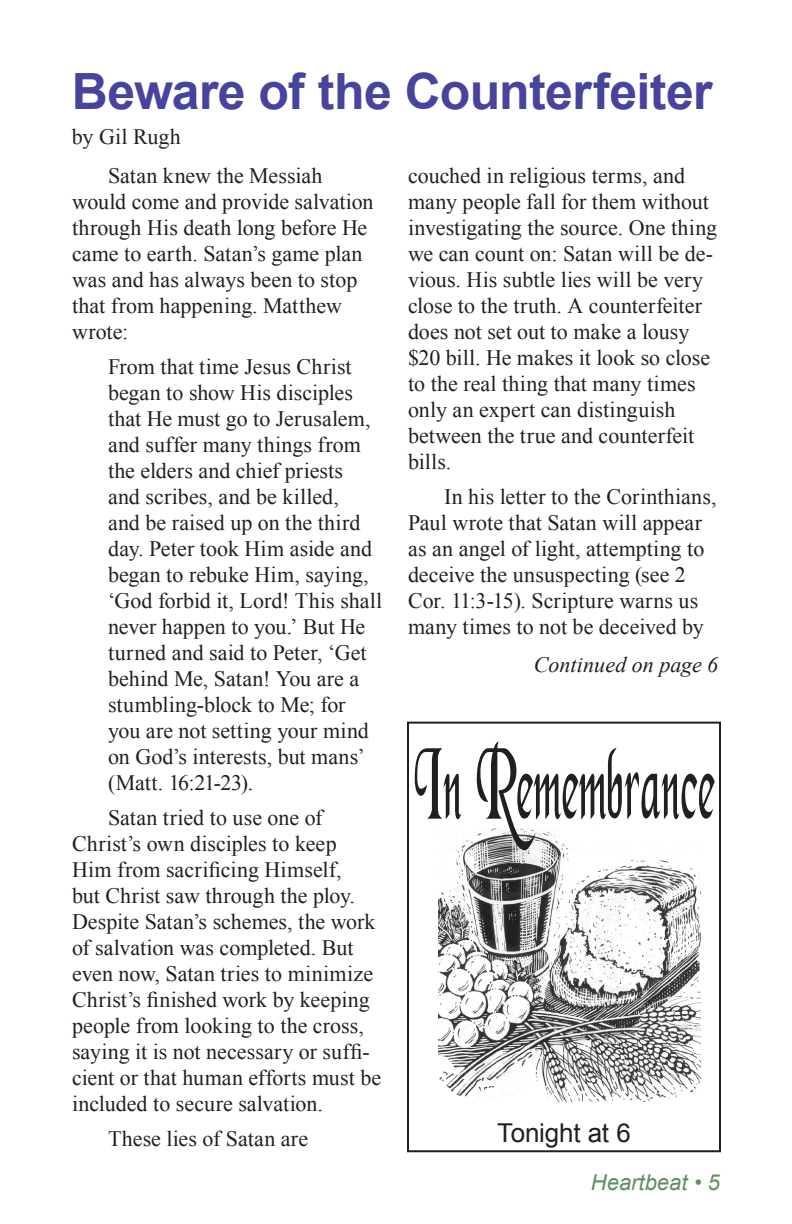
<style>
.page{position:relative;width:792px;height:1224px;background:#fff}
.page>*{position:absolute;margin:0;border:0;box-sizing:border-box;transform-origin:0 0}
.t1{font:700 50px "Arial";letter-spacing:-.015em;color:#46449c}
.t2{font:26px "Arial";letter-spacing:-.01em;color:#231f20}
.Text{font:22px/26px "Times New Roman";color:#231f20}
.bulletin_text{font:italic 22px "Times New Roman";color:#231f20}
.t3{font:italic 22px "Arial";color:#608e63}
.bulletin_text-2{font:22px "Times New Roman";letter-spacing:.005em;color:#231f20}
</style>
<div class="page">
<div style="left:407px;top:722px;width:314px;height:430px;border:2px solid #231f20"></div>
<img style="left:439px;top:840px;width:262px;height:262px">
<svg style="left:415px;top:748px;width:47px;height:71px"></svg>
<svg style="left:477px;top:741px;width:238px;height:109px"></svg>
<p class="t1" style="left:72px;top:63px;width:642px">Beware of the Counterfeiter</p>
<p class="bulletin_text-2" style="left:72px;top:121px;width:111px">by Gil Rugh</p>
<p class="Text" style="left:72px;top:162px;width:303px;text-indent:36px">Satan knew the Messiah would come and provide salvation through His death long before He came to earth. Satan’s game plan was and has always been to stop that from happening. Matthew wrote:</p>
<p class="Text" style="left:108px;top:353px;width:276px">From that time Jesus Christ began to show His disciples that He must go to Jerusalem, and suffer many things from the elders and chief priests<br>and scribes, and be killed,<br>and be raised up on the third day. Peter took Him aside and began to rebuke Him, saying, ‘God forbid it, Lord! This shall never happen to you.’ But He turned and said to Peter, ‘Get behind Me, Satan! You are a stumbling-block to Me; for you are not setting your mind on God’s interests, but mans’ (Matt. 16:21-23).</p>
<p class="Text" style="left:72px;top:804px;width:311px;text-indent:36px">Satan tried to use one of<br>Christ’s own disciples to keep<br>Him from sacrificing Himself,<br>but Christ saw through the ploy.<br>Despite Satan’s schemes, the work of salvation was completed. But even now, Satan tries to minimize<br>Christ’s finished work by keeping people from looking to the cross, saying it is not necessary or suffi&shy;cient or that human efforts must be included to secure salvation.</p>
<p class="Text" style="left:108px;top:1125px;width:202px">These lies of Satan are</p>
<p class="Text" style="left:408px;top:162px;width:311px">couched in religious terms, and many people fall for them without investigating the source. One thing we can count on: Satan will be de&shy;vious. His subtle lies will be very close to the truth. A counterfeiter does not set out to make a lousy $20 bill. He makes it look so close to the real thing that many times only an expert can distinguish between the true and counterfeit bills.</p>
<p class="Text" style="left:408px;top:483px;width:310px;text-indent:36px">In his letter to the Corinthians,<br>Paul wrote that Satan will appear as an angel of light, attempting to deceive the unsuspecting (see 2<br>Cor. 11:3-15). Scripture warns us many times to not be deceived by</p>
<p class="bulletin_text" style="left:534px;top:649px;width:186px">Continued on page 6</p>
<p class="t2" style="left:497px;top:1119px;width:135px">Tonight at 6</p>
<p class="t3" style="left:591px;top:1170px;width:130px">Heartbeat • 5</p>
</div>
